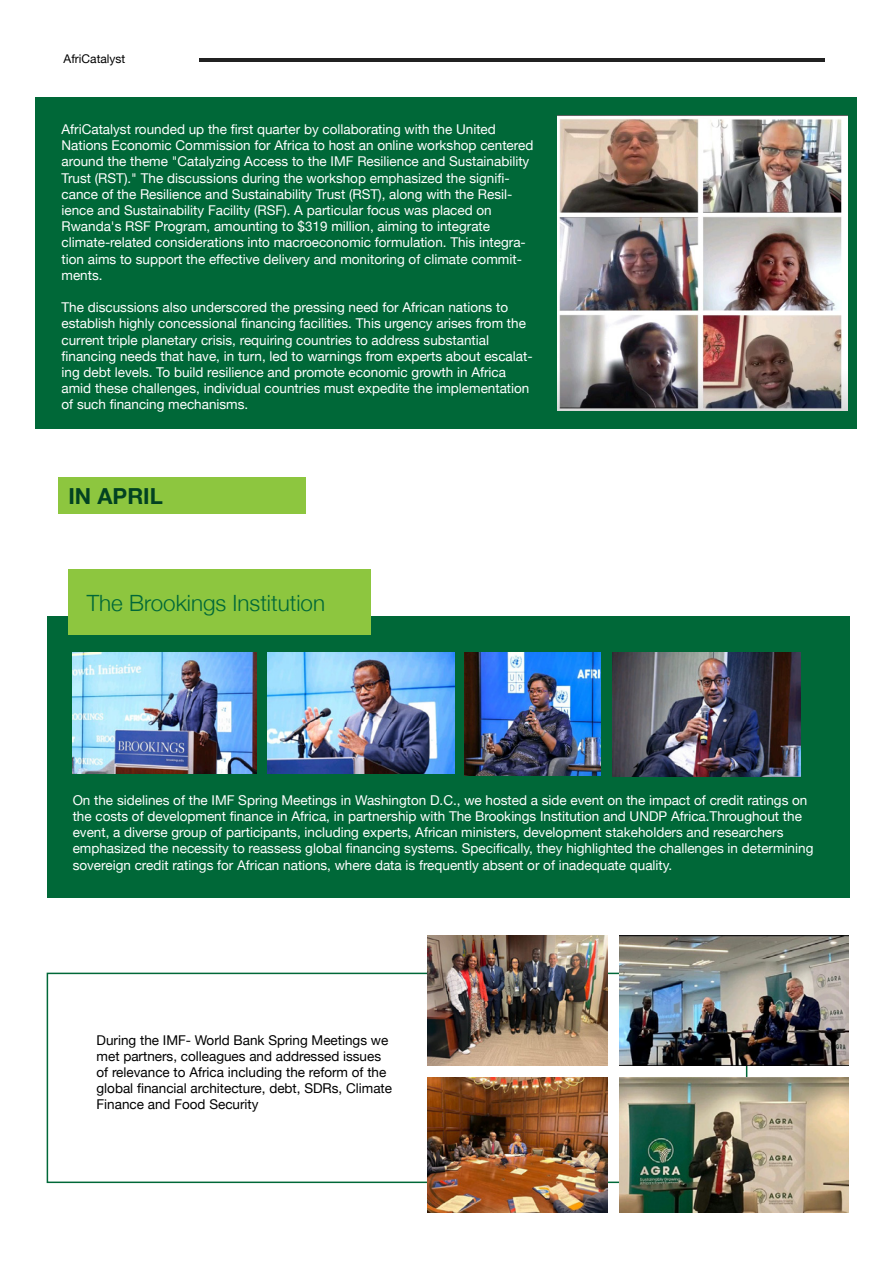
<style>
.page{position:relative;width:893px;height:1263px;background:#fff}
.page>*{position:absolute;margin:0;border:0;box-sizing:border-box;transform-origin:0 0}
.t1{font:300 22.35px "Helvetica Neue";color:#006838}
.t2{font:700 22.05px "Helvetica Neue";color:#024222}
.t3{font:13.5px/16.2px "Helvetica Neue";color:#fff}
.t4{font:13.5px/16.2px "Helvetica Neue";color:#000}
.t5{font:12px "Helvetica Neue";color:#000}
</style>
<div class="page">
<div style="left:47px;top:616px;width:803px;height:281px;background:#006838"></div>
<div style="left:36px;top:97px;width:821px;height:331px;background:#006838"></div>
<hr style="left:199px;top:58px;width:625px;height:3px;background:#212121">
<img style="left:558px;top:115px;width:290px;height:295px">
<div style="left:47px;top:973px;width:700px;height:210px;border:2px solid #006838"></div>
<img style="left:73px;top:652px;width:184px;height:121px">
<img style="left:428px;top:935px;width:180px;height:131px">
<div style="left:68px;top:569px;width:302px;height:66px;background:#8dc63f"></div>
<div style="left:58px;top:477px;width:247px;height:36px;background:#8dc63f"></div>
<img style="left:268px;top:652px;width:186px;height:122px">
<img style="left:464px;top:652px;width:136px;height:123px">
<img style="left:612px;top:652px;width:188px;height:124px">
<img style="left:620px;top:935px;width:229px;height:131px">
<img style="left:428px;top:1077px;width:180px;height:135px">
<img style="left:620px;top:1077px;width:229px;height:135px">
<p class="t5" style="left:64px;top:50px;width:63px">AfriCatalyst</p>
<p class="t3" style="left:61px;top:122px;width:473px">AfriCatalyst rounded up the first quarter by collaborating with the United Nations Economic Commission for Africa to host an online workshop centered around the theme "Catalyzing Access to the IMF Resilience and Sustainability Trust (RST)." The discussions during the workshop emphasized the signifi&shy;cance of the Resilience and Sustainability Trust (RST), along with the Resil&shy;ience and Sustainability Facility (RSF). A particular focus was placed on Rwanda's RSF Program, amounting to $319 million, aiming to integrate climate-related considerations into macroeconomic formulation. This integra&shy;tion aims to support the effective delivery and monitoring of climate commit&shy;ments.</p>
<p class="t3" style="left:61px;top:300px;width:473px">The discussions also underscored the pressing need for African nations to establish highly concessional financing facilities. This urgency arises from the current triple planetary crisis, requiring countries to address substantial financing needs that have, in turn, led to warnings from experts about escalat&shy;ing debt levels. To build resilience and promote economic growth in Africa amid these challenges, individual countries must expedite the implementation of such financing mechanisms.</p>
<h2 class="t2" style="left:68px;top:479px;width:96px">IN APRIL</h2>
<h1 class="t1" style="left:87px;top:585px;width:240px">The Brookings Institution</h1>
<p class="t3" style="left:73px;top:792px;width:742px">On the sidelines of the IMF Spring Meetings in Washington D.C., we hosted a side event on the impact of credit ratings on the costs of development finance in Africa, in partnership with The Brookings Institution and UNDP Africa.Throughout the event, a diverse group of participants, including experts, African ministers, development stakeholders and researchers emphasized the necessity to reassess global financing systems. Specifically, they highlighted the challenges in determining sovereign credit ratings for African nations, where data is frequently absent or of inadequate quality.</p>
<p class="t4" style="left:97px;top:1032px;width:297px">During the IMF- World Bank Spring Meetings we met partners, colleagues and addressed issues of relevance to Africa including the reform of the global financial architecture, debt, SDRs, Climate Finance and Food Security</p>
</div>
